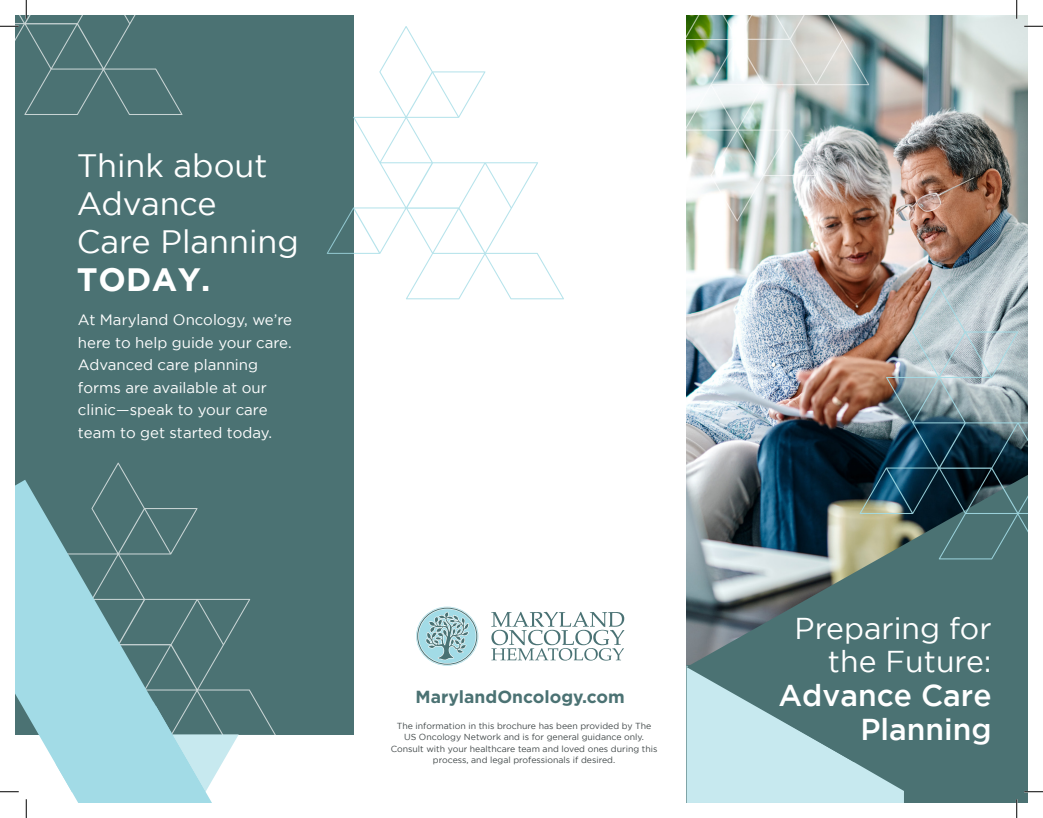
<style>
.page{position:relative;width:1043px;height:818px;background:#fff}
.page>*{position:absolute;margin:0;border:0;box-sizing:border-box;transform-origin:0 0}
.t1{font:32.25px/38px "Gotham";color:#fff}
.t2{font:30.12px/33.8px "Gotham";color:#fff;text-align:right}
.t3{font:500 30.12px/33.8px "Gotham";color:#fff;text-align:right}
.t4{font:700 17.5px "Gotham";color:#4b7273}
.t5{font:15px/22.5px "Gotham";color:#fff}
.t6{font:8.75px/11.2px "Gotham";color:#414849;text-align:center}
.s1{font-weight:700}
</style>
<div class="page">
<img style="left:686px;top:15px;width:341px;height:460px">
<div style="left:686px;top:665px;width:342px;height:137px;background:#4b7273"></div>
<svg style="left:686px;top:762px;width:218px;height:41px;background:#bcdee4"></svg>
<svg style="left:686px;top:475px;width:342px;height:287px;fill:#4b7273"></svg>
<div style="left:15px;top:15px;width:339px;height:719px;background:#4b7273"></div>
<svg style="left:108px;top:462px;width:168px;height:272px"></svg>
<svg style="left:15px;top:479px;width:190px;height:286px"></svg>
<svg style="left:56px;top:705px;width:183px;height:97px"></svg>
<img style="left:686px;top:15px;width:209px;height:206px">
<img style="left:859px;top:286px;width:169px;height:273px">
<svg style="left:327px;top:26px;width:237px;height:273px"></svg>
<svg style="left:491px;top:611px;width:133px;height:49px"></svg>
<svg style="left:418px;top:608px;width:59px;height:56px"></svg>
<svg style="left:423px;top:606px;width:48px;height:59px;background:#a6c9cf"></svg>
<svg style="left:1024px;top:25px;width:18px;height:2px"></svg>
<svg style="left:0;top:791px;width:19px;height:1px"></svg>
<svg style="left:1024px;top:791px;width:18px;height:1px"></svg>
<svg style="left:0;top:0;width:182px;height:115px"></svg>
<svg style="left:25px;top:799px;width:2px;height:19px"></svg>
<svg style="left:1015px;top:0;width:2px;height:19px"></svg>
<svg style="left:1015px;top:799px;width:2px;height:19px"></svg>
<p class="t1" style="left:77px;top:146px;width:224px">Think about<br>Advance<br>Care Planning<br><span class="s1">TODAY.</span></p>
<p class="t5" style="left:78px;top:308px;width:216px">At Maryland Oncology, we’re here to help guide your care.<br>Advanced care planning forms are available at our clinic—speak to your care team to get started today.</p>
<p class="t4" style="left:415px;top:685px;width:211px">MarylandOncology.com</p>
<p class="t6" style="left:391px;top:720px;width:268px">The information in this brochure has been provided by The US Oncology Network and is for general guidance only.<br>Consult with your healthcare team and loved ones during this process, and legal professionals if desired.</p>
<p class="t2" style="left:794px;top:610px;width:198px">Preparing for the Future:</p>
<p class="t3" style="left:778px;top:678px;width:215px">Advance Care<br>Planning</p>
</div>
